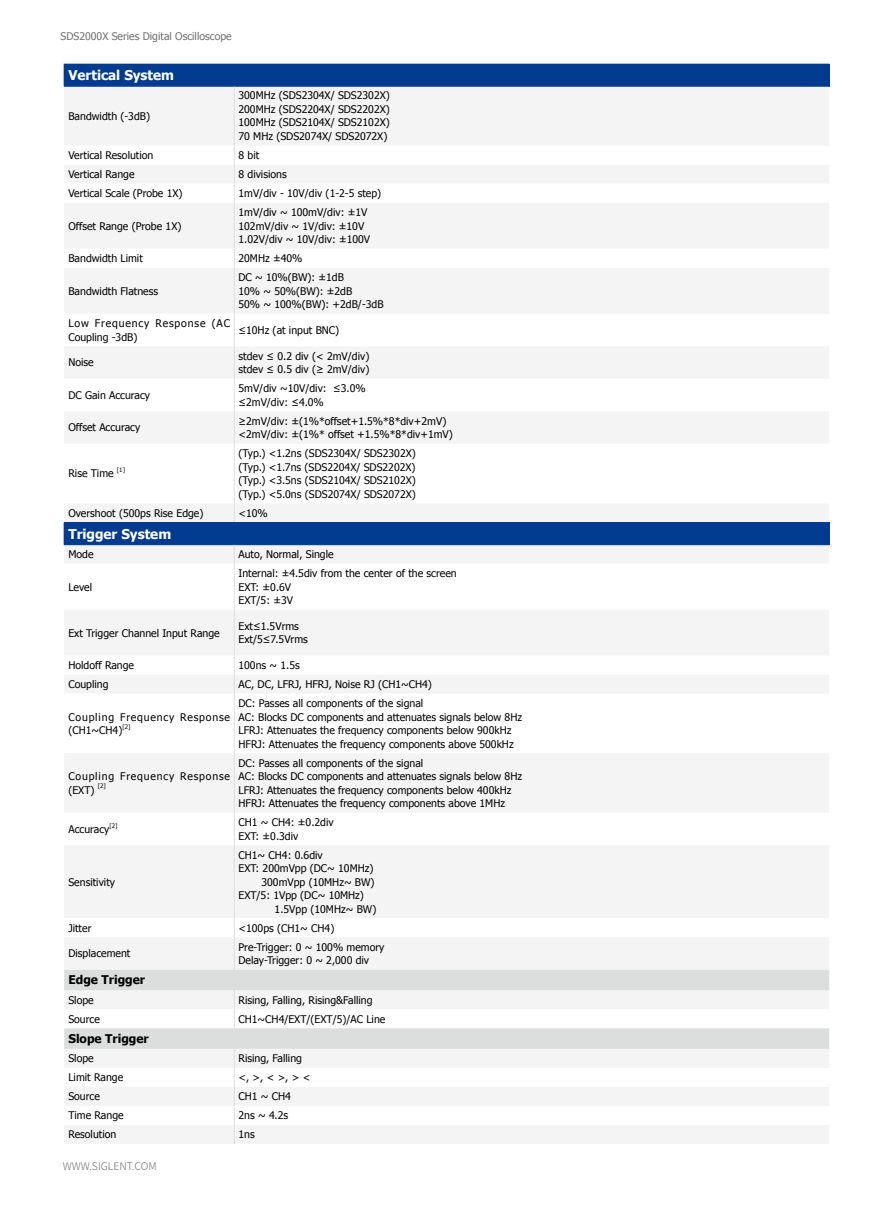
<style>
.page{position:relative;width:893px;height:1212px;background:#fff}
.page>*{position:absolute;margin:0;border:0;box-sizing:border-box;transform-origin:0 0}
.t1{font:700 13.5px "Tahoma";color:#fff}
.t2{font:700 12px "Tahoma";color:#000}
.t3{font:10.5px/13.5px "Tahoma";color:#000}
.t4{font:10.5px/13.5px "Tahoma";letter-spacing:.075em;color:#000}
.t5{font:10.5px/13.5px "Tahoma";letter-spacing:.08em;color:#000}
.t6{font:10.5px "Tahoma";color:#727171}
.t7{font:300 10.5px "Source Han Sans CN";color:#727171}
.t8{font:6.15px "Tahoma";color:#000}
</style>
<div class="page">
<div style="left:64px;top:64px;width:765px;height:22px;background:#003b90"></div>
<div style="left:65px;top:87px;width:764px;height:435px;background:#f4f4f4"></div>
<svg style="left:65px;top:146px;width:764px;height:357px"></svg>
<svg style="left:829px;top:65px;width:1px;height:21px"></svg>
<hr style="left:64px;top:86px;width:170px;height:1px;background:#003b90">
<hr style="left:234px;top:86px;width:595px;height:1px;background:#003b90">
<hr style="left:234px;top:87px;width:1px;height:59px;background:#dcdddd">
<svg style="left:234px;top:146px;width:1px;height:57px"></svg>
<hr style="left:234px;top:203px;width:1px;height:46px;background:#dcdddd">
<svg style="left:234px;top:249px;width:1px;height:19px"></svg>
<hr style="left:234px;top:268px;width:1px;height:46px;background:#dcdddd">
<hr style="left:234px;top:314px;width:1px;height:32px;background:#dcdddd">
<hr style="left:234px;top:346px;width:1px;height:33px;background:#dcdddd">
<hr style="left:234px;top:379px;width:1px;height:32px;background:#dcdddd">
<hr style="left:234px;top:411px;width:1px;height:33px;background:#dcdddd">
<hr style="left:234px;top:444px;width:1px;height:59px;background:#dcdddd">
<svg style="left:234px;top:503px;width:1px;height:19px"></svg>
<div style="left:64px;top:523px;width:765px;height:22px;background:#003b90"></div>
<div style="left:64px;top:545px;width:765px;height:19px;background:#f4f4f4"></div>
<div style="left:65px;top:609px;width:764px;height:47px;background:#f4f4f4"></div>
<div style="left:65px;top:753px;width:764px;height:60px;background:#f4f4f4"></div>
<div style="left:65px;top:845px;width:764px;height:73px;background:#f4f4f4"></div>
<hr style="left:64px;top:522px;width:170px;height:1px;background:#003b90">
<hr style="left:234px;top:522px;width:595px;height:1px;background:#003b90">
<svg style="left:829px;top:523px;width:1px;height:21px"></svg>
<svg style="left:234px;top:545px;width:1px;height:19px"></svg>
<hr style="left:234px;top:564px;width:1px;height:46px;background:#dcdddd">
<hr style="left:234px;top:610px;width:1px;height:46px;background:#dcdddd">
<svg style="left:65px;top:656px;width:764px;height:38px"></svg>
<hr style="left:234px;top:694px;width:1px;height:59px;background:#dcdddd">
<hr style="left:234px;top:753px;width:1px;height:60px;background:#dcdddd">
<hr style="left:234px;top:813px;width:1px;height:32px;background:#dcdddd">
<hr style="left:234px;top:845px;width:1px;height:73px;background:#dcdddd">
<svg style="left:64px;top:918px;width:765px;height:226px"></svg>
<p class="t6" style="left:61px;top:29px;width:173px">SDS2000X Series Digital Oscilloscope</p>
<p class="t1" style="left:68px;top:66px;width:107px">Vertical System</p>
<p class="t3" style="left:68px;top:109px;width:83px">Bandwidth (-3dB)</p>
<p class="t3" style="left:238px;top:88px;width:153px;text-align:justify">300MHz (SDS2304X/ SDS2302X)<br>200MHz (SDS2204X/ SDS2202X)<br>100MHz (SDS2104X/ SDS2102X)<br>70 MHz (SDS2074X/ SDS2072X)</p>
<p class="t3" style="left:68px;top:148px;width:87px">Vertical Resolution</p>
<p class="t3" style="left:238px;top:148px;width:22px">8 bit</p>
<p class="t3" style="left:68px;top:167px;width:68px">Vertical Range</p>
<p class="t3" style="left:238px;top:167px;width:50px">8 divisions</p>
<p class="t3" style="left:68px;top:186px;width:116px">Vertical Scale (Probe 1X)</p>
<p class="t3" style="left:238px;top:186px;width:144px">1mV/div - 10V/div (1-2-5 step)</p>
<p class="t3" style="left:68px;top:218px;width:115px">Offset Range (Probe 1X)</p>
<p class="t3" style="left:238px;top:205px;width:133px">1mV/div ~ 100mV/div: ±1V<br>102mV/div ~ 1V/div: ±10V<br>1.02V/div ~ 10V/div: ±100V</p>
<p class="t3" style="left:68px;top:251px;width:76px">Bandwidth Limit</p>
<p class="t3" style="left:238px;top:251px;width:65px">20MHz ±40%</p>
<p class="t3" style="left:68px;top:283px;width:91px">Bandwidth Flatness</p>
<p class="t3" style="left:238px;top:270px;width:147px">DC ~ 10%(BW): ±1dB<br>10% ~ 50%(BW): ±2dB<br>50% ~ 100%(BW): +2dB/-3dB</p>
<p class="t5" style="left:68px;top:316px;width:163px">Low Frequency Response (AC<br>Coupling -3dB)</p>
<p class="t3" style="left:238px;top:323px;width:102px">≤10Hz (at input BNC)</p>
<p class="t3" style="left:68px;top:355px;width:27px">Noise</p>
<p class="t3" style="left:238px;top:348px;width:132px">stdev ≤ 0.2 div (&lt; 2mV/div) stdev ≤ 0.5 div (≥ 2mV/div)</p>
<p class="t3" style="left:68px;top:388px;width:83px">DC Gain Accuracy</p>
<p class="t3" style="left:238px;top:381px;width:129px">5mV/div ~10V/div: ≤3.0% ≤2mV/div: ≤4.0%</p>
<p class="t3" style="left:68px;top:420px;width:73px">Offset Accuracy</p>
<p class="t3" style="left:238px;top:414px;width:216px">≥2mV/div: ±(1%*offset+1.5%*8*div+2mV) &lt;2mV/div: ±(1%* offset +1.5%*8*div+1mV)</p>
<p class="t3" style="left:68px;top:466px;width:47px">Rise Time</p>
<p class="t8" style="left:117px;top:466px;width:10px">[1]</p>
<p class="t3" style="left:238px;top:446px;width:179px;text-align:justify">(Typ.) &lt;1.2ns (SDS2304X/ SDS2302X) (Typ.) &lt;1.7ns (SDS2204X/ SDS2202X) (Typ.) &lt;3.5ns (SDS2104X/ SDS2102X) (Typ.) &lt;5.0ns (SDS2074X/ SDS2072X)</p>
<p class="t3" style="left:68px;top:505px;width:137px">Overshoot (500ps Rise Edge)</p>
<p class="t3" style="left:238px;top:505px;width:31px">&lt;10%</p>
<p class="t1" style="left:68px;top:524px;width:104px">Trigger System</p>
<p class="t3" style="left:68px;top:547px;width:27px">Mode</p>
<p class="t3" style="left:238px;top:547px;width:97px">Auto, Normal, Single</p>
<p class="t3" style="left:68px;top:579px;width:25px">Level</p>
<p class="t3" style="left:238px;top:566px;width:220px">Internal: ±4.5div from the center of the screen<br>EXT: ±0.6V<br>EXT/5: ±3V</p>
<p class="t3" style="left:68px;top:625px;width:153px">Ext Trigger Channel Input Range</p>
<p class="t3" style="left:238px;top:619px;width:71px">Ext≤1.5Vrms<br>Ext/5≤7.5Vrms</p>
<p class="t3" style="left:68px;top:658px;width:67px">Holdoff Range</p>
<p class="t3" style="left:238px;top:658px;width:63px">100ns ~ 1.5s</p>
<p class="t3" style="left:68px;top:677px;width:42px">Coupling</p>
<p class="t3" style="left:238px;top:677px;width:195px">AC, DC, LFRJ, HFRJ, Noise RJ (CH1~CH4)</p>
<p class="t4" style="left:68px;top:709px;width:163px">Coupling Frequency Response (CH1~CH4)</p>
<p class="t3" style="left:238px;top:696px;width:285px">DC: Passes all components of the signal<br>AC: Blocks DC components and attenuates signals below 8Hz LFRJ: Attenuates the frequency components below 900kHz HFRJ: Attenuates the frequency components above 500kHz</p>
<p class="t8" style="left:122px;top:722px;width:10px">[2]</p>
<p class="t4" style="left:68px;top:769px;width:163px">Coupling Frequency Response (EXT)</p>
<p class="t8" style="left:98px;top:782px;width:10px">[2]</p>
<p class="t3" style="left:238px;top:755px;width:285px">DC: Passes all components of the signal<br>AC: Blocks DC components and attenuates signals below 8Hz LFRJ: Attenuates the frequency components below 400kHz HFRJ: Attenuates the frequency components above 1MHz</p>
<p class="t3" style="left:68px;top:822px;width:42px">Accuracy</p>
<p class="t8" style="left:109px;top:821px;width:10px">[2]</p>
<p class="t3" style="left:238px;top:815px;width:97px">CH1 ~ CH4: ±0.2div<br>EXT: ±0.3div</p>
<p class="t3" style="left:68px;top:874px;width:48px">Sensitivity</p>
<p class="t3" style="left:238px;top:847px;width:86px">CH1~ CH4: 0.6div</p>
<p class="t3" style="left:238px;top:861px;width:137px">EXT: 200mVpp (DC~ 10MHz)</p>
<p class="t3" style="left:261px;top:874px;width:115px">300mVpp (10MHz~ BW)</p>
<p class="t3" style="left:238px;top:888px;width:127px">EXT/5: 1Vpp (DC~ 10MHz)</p>
<p class="t3" style="left:275px;top:901px;width:103px">1.5Vpp (10MHz~ BW)</p>
<p class="t3" style="left:68px;top:920px;width:25px">Jitter</p>
<p class="t3" style="left:238px;top:920px;width:97px">&lt;100ps (CH1~ CH4)</p>
<p class="t3" style="left:68px;top:946px;width:64px">Displacement</p>
<p class="t3" style="left:238px;top:939px;width:147px">Pre-Trigger: 0 ~ 100% memory<br>Delay-Trigger: 0 ~ 2,000 div</p>
<p class="t2" style="left:68px;top:971px;width:78px">Edge Trigger</p>
<p class="t3" style="left:68px;top:992px;width:27px">Slope</p>
<p class="t3" style="left:238px;top:992px;width:136px">Rising, Falling, Rising&amp;Falling</p>
<p class="t3" style="left:68px;top:1011px;width:33px">Source</p>
<p class="t3" style="left:238px;top:1011px;width:148px">CH1~CH4/EXT/(EXT/5)/AC Line</p>
<p class="t2" style="left:68px;top:1030px;width:82px">Slope Trigger</p>
<p class="t3" style="left:68px;top:1051px;width:27px">Slope</p>
<p class="t3" style="left:238px;top:1051px;width:65px">Rising, Falling</p>
<p class="t3" style="left:68px;top:1070px;width:56px">Limit Range</p>
<p class="t3" style="left:238px;top:1070px;width:73px">&lt;, &gt;, &lt; &gt;, &gt; &lt;</p>
<p class="t3" style="left:68px;top:1089px;width:33px">Source</p>
<p class="t3" style="left:238px;top:1089px;width:54px">CH1 ~ CH4</p>
<p class="t3" style="left:68px;top:1108px;width:57px">Time Range</p>
<p class="t3" style="left:238px;top:1108px;width:51px">2ns ~ 4.2s</p>
<p class="t3" style="left:68px;top:1127px;width:49px">Resolution</p>
<p class="t3" style="left:238px;top:1127px;width:18px">1ns</p>
<p class="t7" style="left:63px;top:1160px;width:95px">WWW.SIGLENT.COM</p>
</div>
